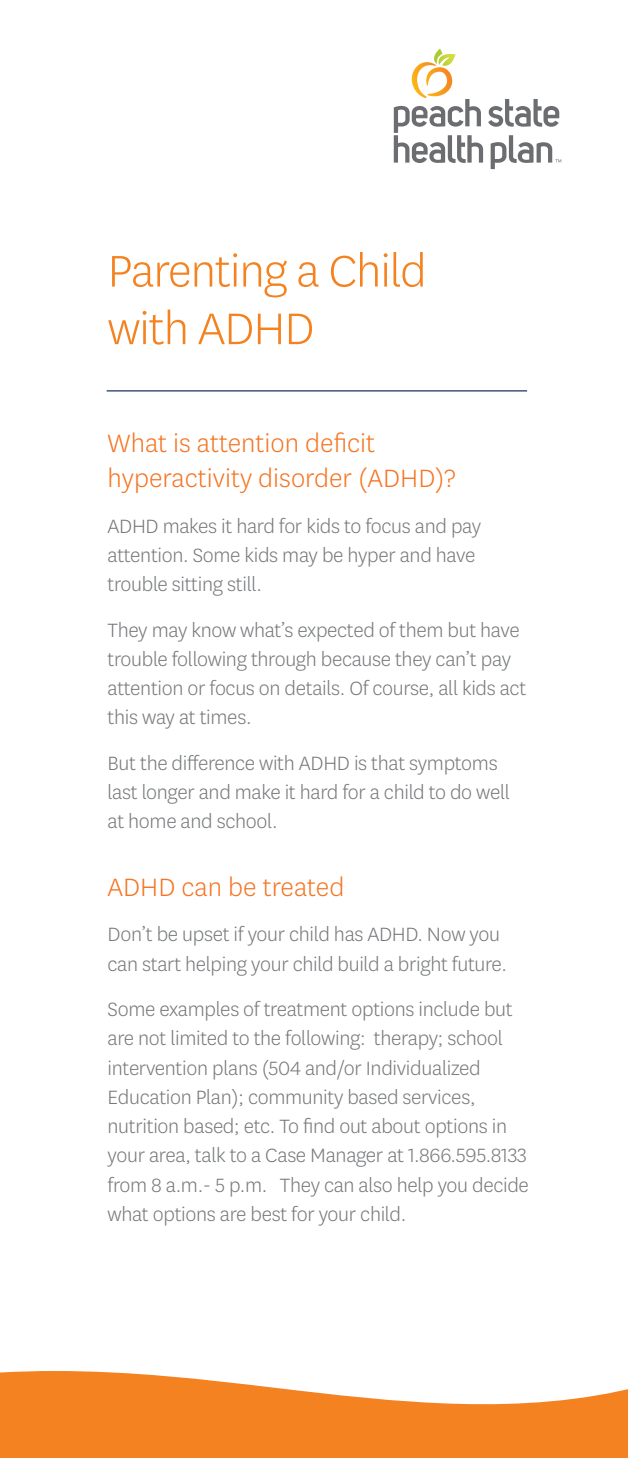
<style>
.page{position:relative;width:628px;height:1458px;background:#fff}
.page>*{position:absolute;margin:0;border:0;box-sizing:border-box;transform-origin:0 0}
.t1{font:300 51.75px/57.6px "Centene Sans";letter-spacing:-.02em;color:#f58220}
.t2{font:300 29.25px/35.1px "Centene Sans";color:#f57523}
.t3{font:300 22.5px/29.2px "Centene Sans";letter-spacing:-.015em;color:#76787b}
</style>
<div class="page">
<svg style="left:0;top:1371px;width:628px;height:87px;fill:#f58220"></svg>
<svg style="left:394px;top:49px;width:167px;height:120px"></svg>
<hr style="left:107px;top:390px;width:420px;height:1px;background:#001e49">
<h1 class="t1" style="left:108px;top:240px;width:320px">Parenting a Child with ADHD</h1>
<h2 class="t2" style="left:108px;top:425px;width:350px">What is attention deficit hyperactivity disorder (ADHD)?</h2>
<p class="t3" style="left:108px;top:511px;width:375px">ADHD makes it hard for kids to focus and pay attention. Some kids may be hyper and have trouble sitting still.</p>
<p class="t3" style="left:108px;top:615px;width:420px">They may know what’s expected of them but have trouble following through because they can’t pay attention or focus on details. Of course, all kids act this way at times.</p>
<p class="t3" style="left:108px;top:748px;width:404px">But the difference with ADHD is that symptoms last longer and make it hard for a child to do well at home and school.</p>
<h2 class="t2" style="left:108px;top:869px;width:238px">ADHD can be treated</h2>
<p class="t3" style="left:108px;top:919px;width:401px">Don’t be upset if your child has ADHD. Now you can start helping your child build a bright future.</p>
<p class="t3" style="left:108px;top:994px;width:423px">Some examples of treatment options include but are not limited to the following: therapy; school intervention plans (504 and/or Individualized Education Plan); community based services, nutrition based; etc. To find out about options in your area, talk to a Case Manager at 1.866.595.8133 from 8 a.m.- 5 p.m. They can also help you decide what options are best for your child.</p>
</div>
